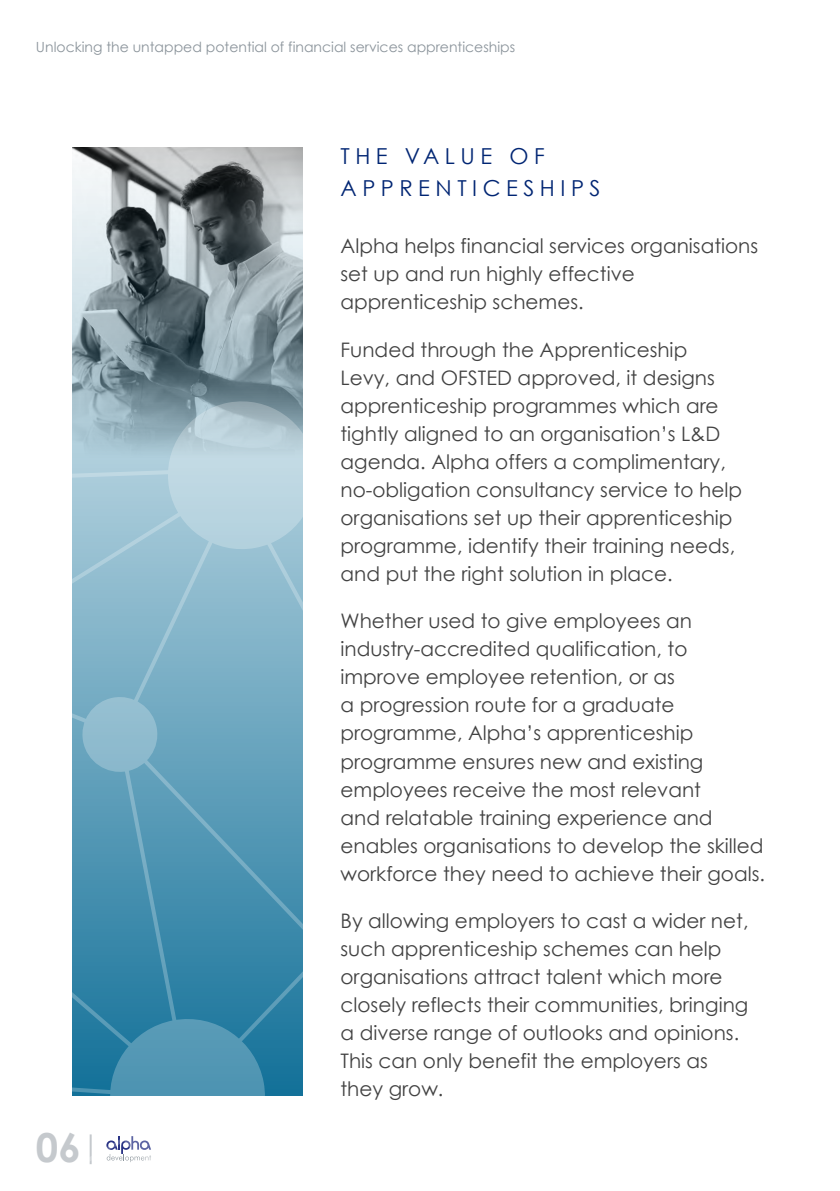
<style>
.page{position:relative;width:840px;height:1191px;background:#fff}
.page>*{position:absolute;margin:0;border:0;box-sizing:border-box;transform-origin:0 0}
.t1{font:700 40px "Century Gothic";color:#c5c9cd}
.t2{font:22px/32px "Century Gothic";letter-spacing:.25em;color:#002573}
.t3{font:20px/28px "Century Gothic";color:#424242}
.t4{font:14px "Century Gothic";color:#8b949b}
</style>
<div class="page">
<svg style="left:72px;top:147px;width:230px;height:321px;background:#8b999f"></svg>
<svg style="left:162px;top:395px;width:141px;height:73px;background:#a6bec8"></svg>
<svg style="left:72px;top:468px;width:231px;height:697px;background:#6fa8c0"></svg>
<svg style="left:72px;top:499px;width:151px;height:238px;background:#8cbacd"></svg>
<p class="t4" style="left:36px;top:39px;width:480px">Unlocking the untapped potential of financial services apprenticeships</p>
<p class="t2" style="left:340px;top:140px;width:261px">THE VALUE OF<br>APPRENTICESHIPS</p>
<h1 class="t1" style="left:36px;top:1122px;width:46px">06</h1>
<p class="t3" style="left:340px;top:231px;width:419px">Alpha helps financial services organisations set up and run highly effective apprenticeship schemes.</p>
<p class="t3" style="left:340px;top:335px;width:403px">Funded through the Apprenticeship<br>Levy, and OFSTED approved, it designs apprenticeship programmes which are tightly aligned to an organisation’s L&amp;D agenda. Alpha offers a complimentary, no-obligation consultancy service to help organisations set up their apprenticeship programme, identify their training needs, and put the right solution in place.</p>
<p class="t3" style="left:340px;top:607px;width:426px">Whether used to give employees an industry-accredited qualification, to improve employee retention, or as<br>a progression route for a graduate programme, Alpha’s apprenticeship programme ensures new and existing employees receive the most relevant<br>and relatable training experience and enables organisations to develop the skilled workforce they need to achieve their goals.</p>
<p class="t3" style="left:340px;top:907px;width:409px">By allowing employers to cast a wider net, such apprenticeship schemes can help organisations attract talent which more closely reflects their communities, bringing a diverse range of outlooks and opinions.<br>This can only benefit the employers as they grow.</p>
</div>
